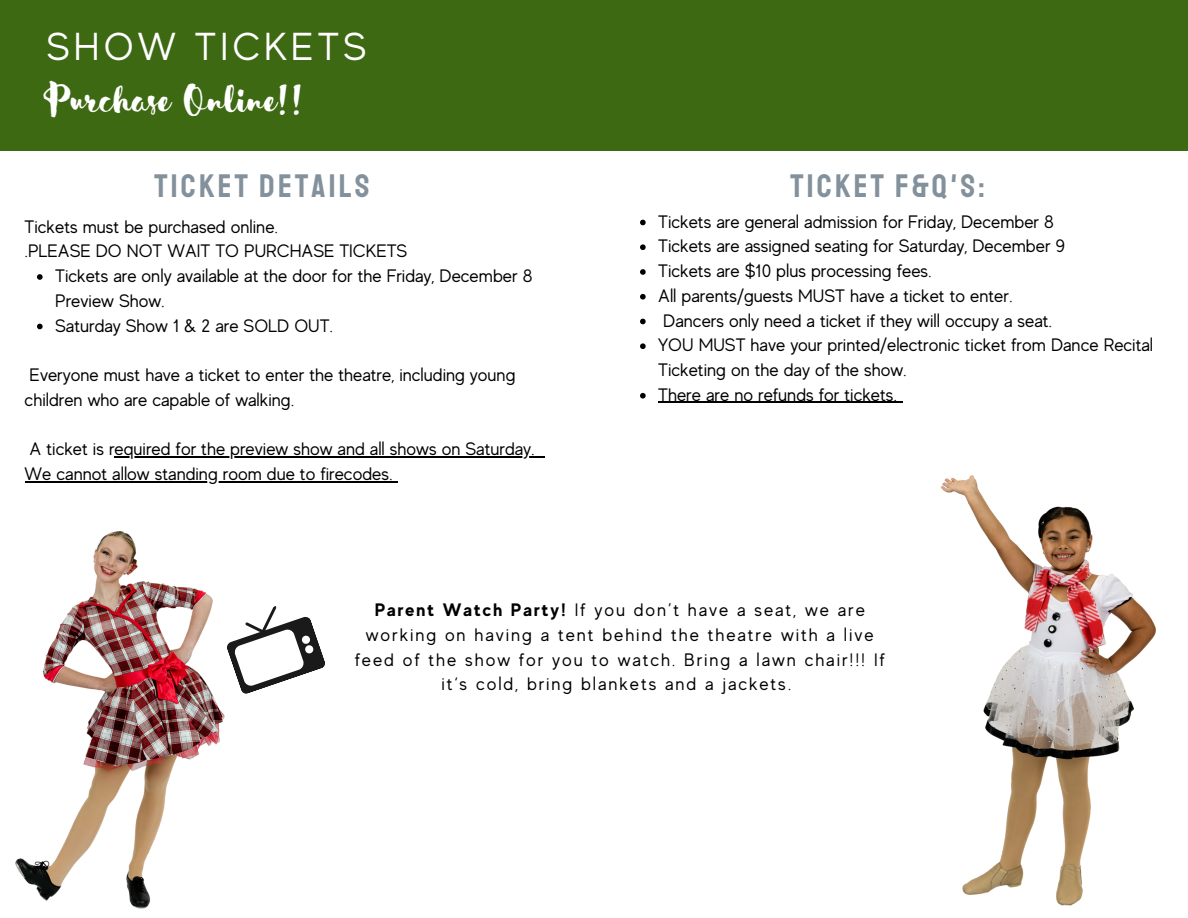
<style>
.page{position:relative;width:1188px;height:918px;background:#fff}
.page>*{position:absolute;margin:0;border:0;box-sizing:border-box;transform-origin:0 0}
.t1{font:45.6px "Sensa Brush Fill";color:#fff}
.t2{font:38.85px "MADE Evolve Sans";letter-spacing:.105em;color:#fff}
.t3{font:33px "Staatliches";letter-spacing:.095em;color:#83919c}
.t4{font:18px/24.8px "MADE Evolve Sans";color:#000}
.t5{font:18px/24.8px "MADE Evolve Sans";letter-spacing:.105em;color:#000;text-align:center}
.s1{font-weight:700}
</style>
<div class="page">
<div style="left:0;top:0;width:1188px;height:150px;background:#3e6913"></div>
<svg style="left:290px;top:617px;width:35px;height:62px"></svg>
<img style="left:856px;top:401px;width:300px;height:505px">
<img style="left:15px;top:456px;width:275px;height:453px">
<svg style="left:37px;top:274px;width:6px;height:6px"></svg>
<svg style="left:37px;top:324px;width:6px;height:5px"></svg>
<hr style="left:115px;top:456px;width:420px;height:2px;background:#000">
<svg style="left:535px;top:456px;width:10px;height:2px"></svg>
<hr style="left:25px;top:481px;width:367px;height:1px;background:#000">
<svg style="left:640px;top:220px;width:6px;height:5px"></svg>
<svg style="left:640px;top:244px;width:6px;height:6px"></svg>
<svg style="left:640px;top:269px;width:6px;height:6px"></svg>
<svg style="left:640px;top:294px;width:6px;height:6px"></svg>
<svg style="left:640px;top:319px;width:6px;height:5px"></svg>
<svg style="left:640px;top:343px;width:6px;height:6px"></svg>
<svg style="left:640px;top:393px;width:6px;height:6px"></svg>
<hr style="left:658px;top:402px;width:239px;height:1px;background:#000">
<p class="t2" style="left:47px;top:25px;width:321px">SHOW TICKETS</p>
<p class="t1" style="left:43px;top:72px;width:263px">Purchase Online!!</p>
<p class="t3" style="left:154px;top:166px;width:217px">TICKET DETAILS</p>
<p class="t3" style="left:790px;top:166px;width:196px">TICKET F&amp;Q'S:</p>
<p class="t4" style="left:25px;top:214px;width:255px">Tickets must be purchased online.</p>
<p class="t4" style="left:25px;top:239px;width:384px">.PLEASE DO NOT WAIT TO PURCHASE TICKETS</p>
<p class="t4" style="left:55px;top:264px;width:479px">Tickets are only available at the door for the Friday, December 8<br>Preview Show.</p>
<p class="t4" style="left:55px;top:313px;width:279px">Saturday Show 1 &amp; 2 are SOLD OUT.</p>
<p class="t4" style="left:25px;top:363px;width:492px">Everyone must have a ticket to enter the theatre, including young children who are capable of walking.</p>
<p class="t4" style="left:25px;top:437px;width:512px">A ticket is required for the preview show and all shows on Saturday.<br>We cannot allow standing room due to firecodes.</p>
<p class="t4" style="left:658px;top:209px;width:397px">Tickets are general admission for Friday, December 8</p>
<p class="t4" style="left:658px;top:234px;width:409px">Tickets are assigned seating for Saturday, December 9</p>
<p class="t4" style="left:658px;top:259px;width:275px">Tickets are $10 plus processing fees.</p>
<p class="t4" style="left:658px;top:283px;width:356px">All parents/guests MUST have a ticket to enter.</p>
<p class="t4" style="left:663px;top:308px;width:390px">Dancers only need a ticket if they will occupy a seat.</p>
<p class="t4" style="left:658px;top:333px;width:496px">YOU MUST have your printed/electronic ticket from Dance Recital<br>Ticketing on the day of the show.</p>
<p class="t4" style="left:658px;top:382px;width:240px">There are no refunds for tickets.</p>
<p class="t5" style="left:355px;top:598px;width:532px"><span class="s1">Parent Watch Party!</span> If you don’t have a seat, we are working on having a tent behind the theatre with a live feed of the show for you to watch. Bring a lawn chair!!! If it‘s cold, bring blankets and a jackets.</p>
</div>
